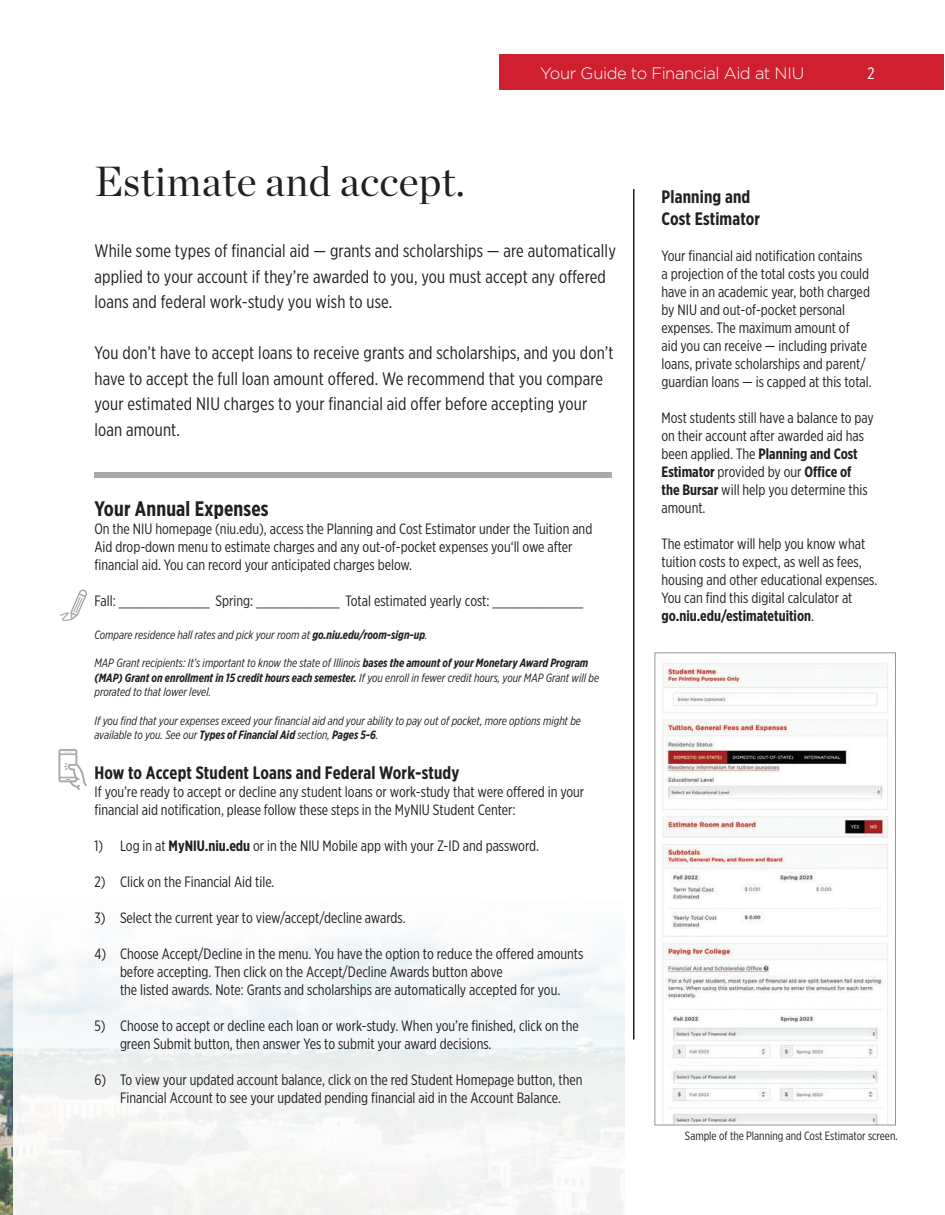
<style>
.page{position:relative;width:945px;height:1215px;background:#fff}
.page>*{position:absolute;margin:0;border:0;box-sizing:border-box;transform-origin:0 0}
.t1{font:42px "Chronicle Display";letter-spacing:.01em;color:#231f20}
.t2{font:700 21px "Gotham X Narrow";letter-spacing:.01em;color:#231f20}
.t3{font:18px/25.5px "Gotham X Narrow";letter-spacing:.01em;color:#231f20}
.t4{font:700 18px/21.6px "Gotham X Narrow";letter-spacing:.01em;color:#231f20}
.t5{font:300 16.5px "Gotham";letter-spacing:-.025em;color:#fff}
.t6{font:16.5px "Gotham X Narrow";color:#fff}
.t7{font:15px/18px "Gotham X Narrow";color:#231f20}
.t8{font:italic 12px/14.4px "Gotham X Narrow";color:#231f20}
.t9{font:12px "Gotham X Narrow";color:#231f20}
.s1{font-weight:700}
</style>
<div class="page">
<img style="left:0;top:966px;width:14px;height:249px">
<div style="left:14px;top:474px;width:611px;height:741px;background:linear-gradient(to bottom,#fff,#f2f4f4)"></div>
<div style="left:500px;top:54px;width:444px;height:36px;background:#d0202f"></div>
<hr style="left:633px;top:189px;width:1px;height:851px;background:#231f20">
<img style="left:662px;top:663px;width:227px;height:460px">
<div style="left:654px;top:652px;width:242px;height:473px;border:1px solid #939598"></div>
<svg style="left:59px;top:749px;width:28px;height:41px"></svg>
<svg style="left:60px;top:589px;width:27px;height:32px"></svg>
<div style="left:94px;top:472px;width:518px;height:6px;background:#a8a9ad"></div>
<p class="t5" style="left:540px;top:63px;width:266px">Your Guide to Financial Aid at NIU</p>
<p class="t6" style="left:867px;top:63px;width:9px">2</p>
<h1 class="t1" style="left:94px;top:149px;width:372px">Estimate and accept.</h1>
<p class="t3" style="left:94px;top:238px;width:523px">While some types of financial aid — grants and scholarships — are automatically applied to your account if they’re awarded to you, you must accept any offered loans and federal work-study you wish to use.</p>
<p class="t3" style="left:94px;top:340px;width:521px">You don’t have to accept loans to receive grants and scholarships, and you don’t have to accept the full loan amount offered. We recommend that you compare your estimated NIU charges to your financial aid offer before accepting your loan amount.</p>
<h2 class="t2" style="left:94px;top:496px;width:176px">Your Annual Expenses</h2>
<p class="t7" style="left:94px;top:520px;width:499px">On the NIU homepage (niu.edu), access the Planning and Cost Estimator under the Tuition and<br>Aid drop-down menu to estimate charges and any out-of-pocket expenses you‘ll owe after financial aid. You can record your anticipated charges below.</p>
<p class="t7" style="left:94px;top:592px;width:490px">Fall: ____________ Spring: ___________ Total estimated yearly cost: ____________</p>
<p class="t8" style="left:94px;top:627px;width:335px">Compare residence hall rates and pick your room at <span class="s1">go.niu.edu/room-sign-up</span>.</p>
<p class="t8" style="left:94px;top:656px;width:506px">MAP Grant recipients: It’s important to know the state of Illinois <span class="s1">bases the amount of your Monetary Award Program (MAP) Grant on enrollment in 15 credit hours each semester.</span> If you enroll in fewer credit hours, your MAP Grant will be prorated to that lower level.</p>
<p class="t8" style="left:94px;top:714px;width:488px">If you find that your expenses exceed your financial aid and your ability to pay out of pocket, more options might be available to you. See our <span class="s1">Types of Financial Aid</span> section, <span class="s1">Pages 5-6</span>.</p>
<p class="t4" style="left:94px;top:762px;width:367px">How to Accept Student Loans and Federal Work-study</p>
<p class="t7" style="left:94px;top:783px;width:491px">If you’re ready to accept or decline any student loans or work-study that were offered in your financial aid notification, please follow these steps in the MyNIU Student Center:</p>
<p class="t7" style="left:94px;top:837px;width:446px">1) Log in at <span class="s1">MyNIU.niu.edu</span> or in the NIU Mobile app with your Z-ID and password.</p>
<p class="t7" style="left:94px;top:873px;width:181px">2) Click on the Financial Aid tile.</p>
<p class="t7" style="left:94px;top:909px;width:313px">3) Select the current year to view/accept/decline awards.</p>
<p class="t7" style="left:120px;top:945px;width:465px;text-indent:-26px">4) Choose Accept/Decline in the menu. You have the option to reduce the offered amounts before accepting. Then click on the Accept/Decline Awards button above<br>the listed awards. Note: Grants and scholarships are automatically accepted for you.</p>
<p class="t7" style="left:120px;top:1017px;width:460px;text-indent:-26px">5) Choose to accept or decline each loan or work-study. When you’re finished, click on the green Submit button, then answer Yes to submit your award decisions.</p>
<p class="t7" style="left:94px;top:1071px;width:489px;text-align:center">6) To view your updated account balance, click on the red Student Homepage button, then<br>Financial Account to see your updated pending financial aid in the Account Balance.</p>
<p class="t4" style="left:662px;top:186px;width:100px">Planning and<br>Cost Estimator</p>
<p class="t7" style="left:662px;top:247px;width:212px">Your financial aid notification contains a projection of the total costs you could have in an academic year, both charged by NIU and out-of-pocket personal expenses. The maximum amount of<br>aid you can receive — including private loans, private scholarships and parent/ guardian loans — is capped at this total.</p>
<p class="t7" style="left:662px;top:409px;width:214px">Most students still have a balance to pay on their account after awarded aid has been applied. The <span class="s1">Planning and Cost<br>Estimator</span> provided by our <span class="s1">Office of<br>the Bursar</span> will help you determine this amount.</p>
<p class="t7" style="left:662px;top:535px;width:217px">The estimator will help you know what tuition costs to expect, as well as fees, housing and other educational expenses.<br>You can find this digital calculator at <span class="s1">go.niu.edu/estimatetuition</span>.</p>
<p class="t9" style="left:685px;top:1129px;width:214px">Sample of the Planning and Cost Estimator screen.</p>
</div>
